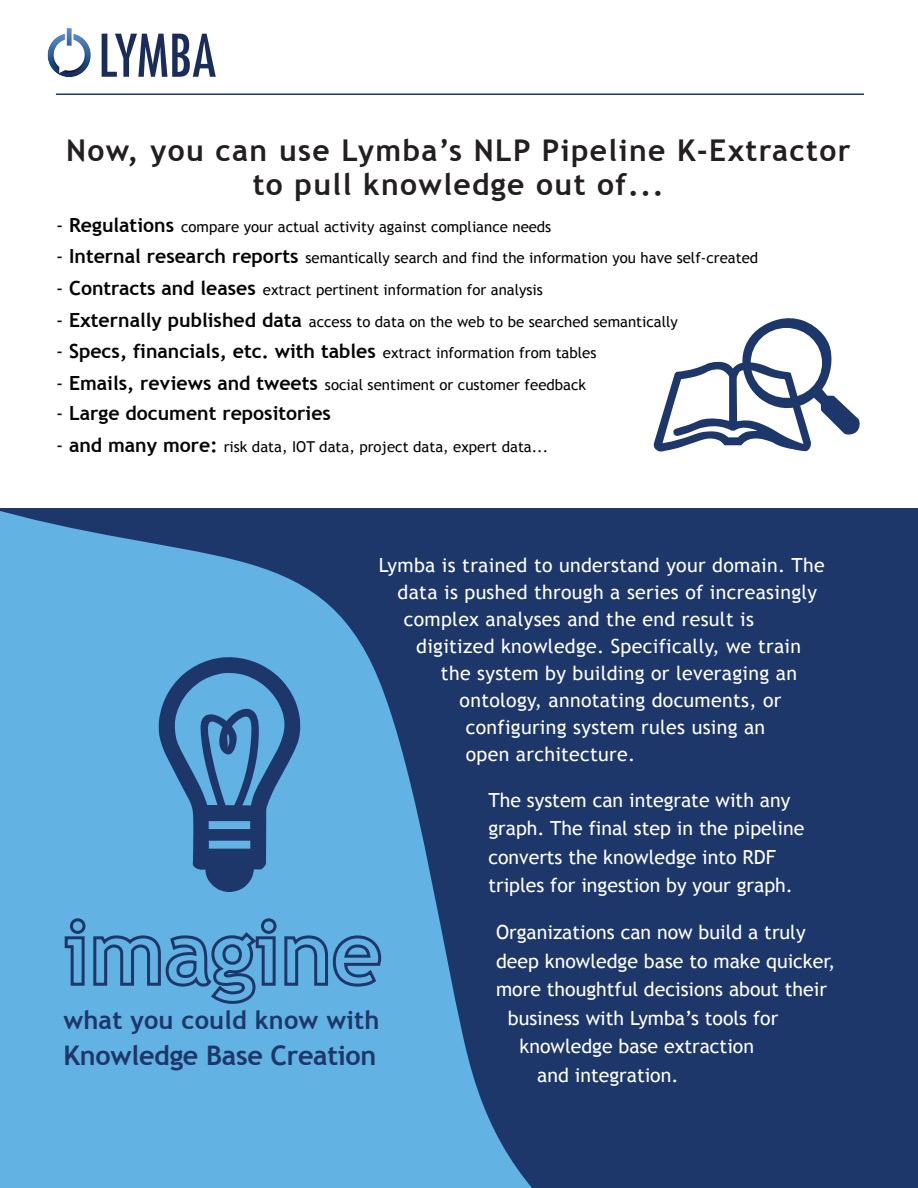
<style>
.page{position:relative;width:918px;height:1188px;background:#fff}
.page>*{position:absolute;margin:0;border:0;box-sizing:border-box;transform-origin:0 0}
.t1{font:700 30px/34.5px "Trebuchet MS";letter-spacing:.045em;color:#231f20;text-align:center}
.t2{font:700 27px "Trebuchet MS";letter-spacing:-.01em;color:#1e376b}
.t3{font:700 25.35px "Trebuchet MS";letter-spacing:.005em;color:#1e376b}
.t4{font:19.5px/28.5px "Trebuchet MS";color:#fff}
.t5{font:700 19.5px "Trebuchet MS";color:#040503}
.t6{font:15px "Trebuchet MS";color:#040503}
.s1{font-size:19.5px}
.s2{font-weight:700;font-size:19.5px}
.s3{font-weight:400}
.s4{font-weight:400;font-size:15px}
</style>
<div class="page">
<svg style="left:654px;top:318px;width:206px;height:134px"></svg>
<div style="left:0;top:508px;width:918px;height:680px;background:#1e376b"></div>
<svg style="left:0;top:511px;width:532px;height:677px;fill:#62b2e3"></svg>
<svg style="left:63px;top:916px;width:320px;height:89px;background:#559acc"></svg>
<img style="left:47px;top:28px;width:168px;height:49px">
<svg style="left:158px;top:656px;width:143px;height:236px"></svg>
<hr style="left:56px;top:93px;width:808px;height:2px;background:#1e376b">
<h1 class="t1" style="left:66px;top:133px;width:786px">Now, you can use Lymba’s NLP Pipeline K-Extractor to pull knowledge out of...</h1>
<p class="t6" style="left:56px;top:218px;width:497px"><span class="s1">-</span> <span class="s2">Regulations</span> compare your actual activity against compliance needs</p>
<p class="t6" style="left:56px;top:249px;width:704px"><span class="s1">-</span> <span class="s2">Internal research reports</span> semantically search and find the information you have self-created</p>
<p class="t6" style="left:56px;top:281px;width:488px"><span class="s1">-</span> <span class="s2">Contracts and leases</span> extract pertinent information for analysis</p>
<p class="t6" style="left:56px;top:312px;width:623px"><span class="s1">-</span> <span class="s2">Externally published data</span> access to data on the web to be searched semantically</p>
<p class="t5" style="left:56px;top:339px;width:542px"><span class="s3">-</span> Specs, financials, etc. with tables <span class="s4">extract information from tables</span></p>
<p class="t6" style="left:56px;top:376px;width:532px"><span class="s1">-</span> <span class="s2">Emails, reviews and tweets</span> social sentiment or customer feedback</p>
<p class="t5" style="left:56px;top:401px;width:277px"><span class="s3">-</span> Large document repositories</p>
<p class="t6" style="left:56px;top:438px;width:494px"><span class="s1">-</span> <span class="s2">and many more:</span> risk data, IOT data, project data, expert data...</p>
<p class="t4" style="left:379px;top:551px;width:447px">Lymba is trained to understand your domain. The</p>
<p class="t4" style="left:398px;top:578px;width:421px">data is pushed through a series of increasingly</p>
<p class="t4" style="left:404px;top:605px;width:352px">complex analyses and the end result is</p>
<p class="t4" style="left:416px;top:632px;width:386px">digitized knowledge. Specifically, we train</p>
<p class="t4" style="left:441px;top:659px;width:358px">the system by building or leveraging an</p>
<p class="t4" style="left:460px;top:686px;width:323px">ontology, annotating documents, or</p>
<p class="t4" style="left:466px;top:713px;width:301px">configuring system rules using an</p>
<p class="t4" style="left:466px;top:740px;width:171px">open architecture.</p>
<p class="t4" style="left:488px;top:786px;width:318px">The system can integrate with any graph. The final step in the pipeline converts the knowledge into RDF triples for ingestion by your graph.</p>
<p class="t4" style="left:496px;top:919px;width:311px">Organizations can now build a truly</p>
<p class="t4" style="left:496px;top:947px;width:341px">deep knowledge base to make quicker,</p>
<p class="t4" style="left:496px;top:976px;width:332px">more thoughtful decisions about their</p>
<p class="t4" style="left:508px;top:1004px;width:272px">business with Lymba’s tools for</p>
<p class="t4" style="left:520px;top:1033px;width:236px">knowledge base extraction</p>
<p class="t4" style="left:537px;top:1061px;width:143px">and integration.</p>
<p class="t3" style="left:63px;top:1004px;width:318px">what you could know with</p>
<h2 class="t2" style="left:63px;top:1039px;width:315px">Knowledge Base Creation</h2>
</div>
